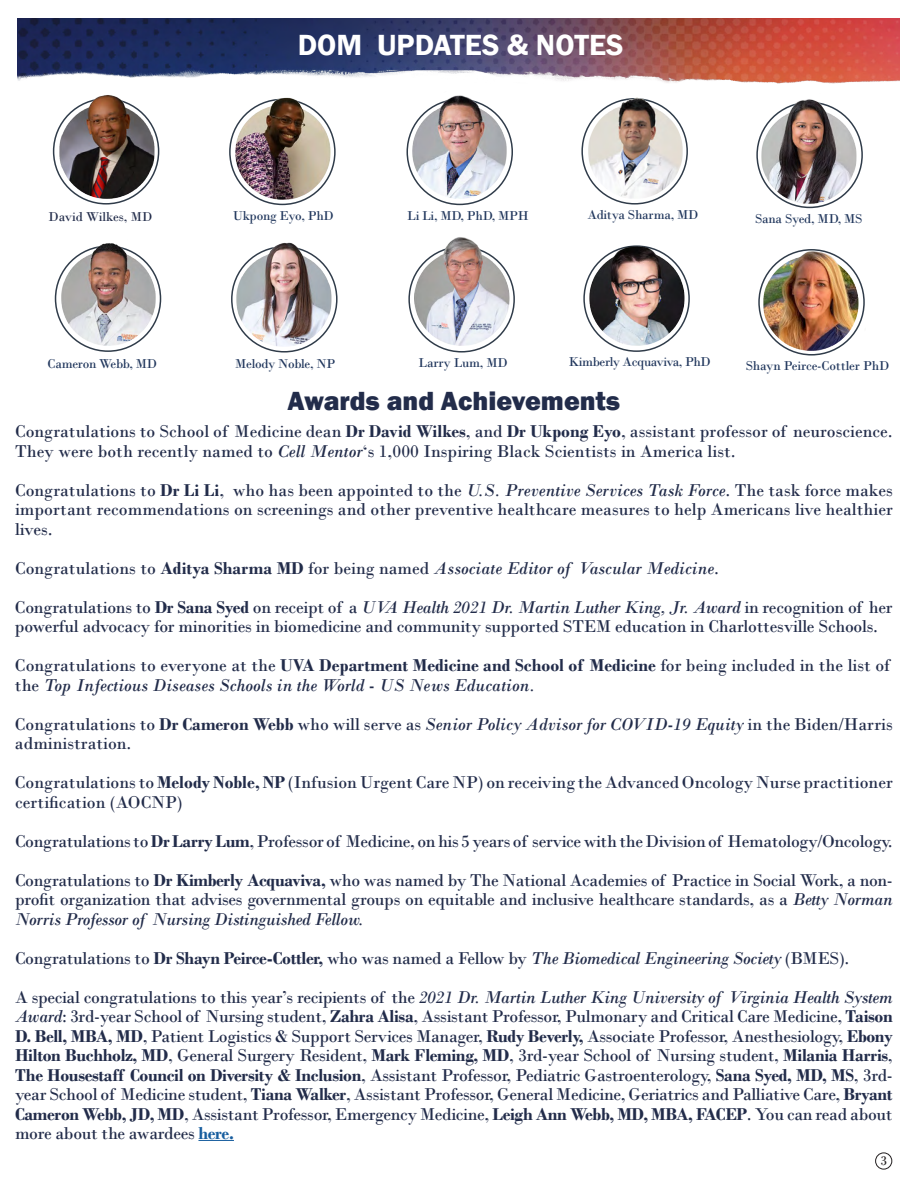
<style>
.page{position:relative;width:918px;height:1188px;background:#fff}
.page>*{position:absolute;margin:0;border:0;box-sizing:border-box;transform-origin:0 0}
.t1{font:600 30px "Franklin Gothic";color:#fff}
.t2{font:800 27px "Franklin Gothic";color:#222c4a}
.t3{font:18px/19.5px "Bodoni";letter-spacing:-.015em;color:#222c4a}
.t4{font:italic 18px/39px "Bodoni";color:#222c4a}
.t5{font:13.5px "Bodoni";letter-spacing:-.02em;color:#20365c}
.t6{font:13.5px "Bodoni";color:#222c4a}
.t7{font:13.5px "Bodoni";color:#231f20}
.s1{font-weight:700}
.s2{font-style:italic}
.s3{font-style:normal}
.s4{font-weight:700;font-style:normal}
.s5{font-weight:700;color:#175d9e}
</style>
<div class="page">
<img style="left:18px;top:19px;width:882px;height:65px">
<hr style="left:198px;top:1140px;width:36px;height:1px;background:#175d9e">
<img style="left:408px;top:237px;width:107px;height:111px">
<img style="left:54px;top:243px;width:108px;height:104px">
<img style="left:52px;top:95px;width:108px;height:106px">
<img style="left:583px;top:245px;width:107px;height:103px">
<img style="left:406px;top:95px;width:107px;height:106px">
<img style="left:756px;top:99px;width:107px;height:106px">
<img style="left:758px;top:249px;width:107px;height:104px">
<img style="left:231px;top:242px;width:107px;height:107px">
<img style="left:581px;top:97px;width:107px;height:104px">
<img style="left:229px;top:97px;width:107px;height:105px">
<div style="left:875px;top:1153px;width:17px;height:16px;border:1px solid #231f20;border-radius:50%"></div>
<h1 class="t1" style="left:298px;top:27px;width:327px">DOM UPDATES &amp; NOTES</h1>
<p class="t6" style="left:49px;top:209px;width:105px">David Wilkes, MD</p>
<p class="t5" style="left:233px;top:208px;width:103px">Ukpong Eyo, PhD</p>
<p class="t5" style="left:407px;top:207px;width:123px">Li Li, MD, PhD, MPH</p>
<p class="t5" style="left:587px;top:207px;width:113px">Aditya Sharma, MD</p>
<p class="t5" style="left:755px;top:211px;width:109px">Sana Syed, MD, MS</p>
<p class="t5" style="left:48px;top:356px;width:111px">Cameron Webb, MD</p>
<p class="t5" style="left:235px;top:355px;width:102px">Melody Noble, NP</p>
<p class="t5" style="left:419px;top:355px;width:91px">Larry Lum, MD</p>
<p class="t5" style="left:569px;top:354px;width:144px">Kimberly Acquaviva, PhD</p>
<p class="t5" style="left:746px;top:358px;width:145px">Shayn Peirce-Cottler PhD</p>
<h2 class="t2" style="left:287px;top:383px;width:334px">Awards and Achievements</h2>
<p class="t3" style="left:15px;top:422px;width:879px">Congratulations to School of Medicine dean <span class="s1">Dr David Wilkes</span>, and <span class="s1">Dr Ukpong Eyo</span>, assistant professor of neuroscience.<br>They were both recently named to <span class="s2">Cell Mentor</span>‘s 1,000 Inspiring Black Scientists in America list.</p>
<p class="t3" style="left:15px;top:480px;width:879px;text-align:justify">Congratulations to <span class="s1">Dr Li Li</span>, who has been appointed to the <span class="s2">U.S. Preventive Services Task Force</span>. The task force makes important recommendations on screenings and other preventive healthcare measures to help Americans live healthier lives.</p>
<p class="t3" style="left:15px;top:548px;width:879px;line-height:39px">Congratulations to <span class="s1">Aditya Sharma MD</span> for being named <span class="s2">Associate Editor of Vascular Medicine</span>.<br>Congratulations to <span class="s1">Dr Sana Syed</span> on receipt of a <span class="s2">UVA Health 2021 Dr. Martin Luther King, Jr. Award</span> in recognition of her</p>
<p class="t3" style="left:15px;top:607px;width:877px;line-height:39px">powerful advocacy for minorities in biomedicine and community supported STEM education in Charlottesville Schools.<br>Congratulations to everyone at the <span class="s1">UVA Department Medicine and School of Medicine</span> for being included in the list of</p>
<p class="t4" style="left:15px;top:665px;width:879px"><span class="s3">the</span> Top Infectious Diseases Schools in the World - US News Education.<br><span class="s3">Congratulations to</span> <span class="s4">Dr Cameron Webb</span> <span class="s3">who will serve as</span> Senior Policy Advisor for COVID-19 Equity <span class="s3">in the Biden/Harris</span></p>
<p class="t3" style="left:15px;top:724px;width:879px;line-height:39px">administration.<br>Congratulations to <span class="s1">Melody Noble, NP</span> (Infusion Urgent Care NP) on receiving the Advanced Oncology Nurse practitioner</p>
<p class="t3" style="left:15px;top:782px;width:879px;line-height:39px">certification (AOCNP)<br>Congratulations to <span class="s1">Dr Larry Lum</span>, Professor of Medicine, on his 5 years of service with the Division of Hematology/Oncology.<br>Congratulations to <span class="s1">Dr Kimberly Acquaviva,</span> who was named by The National Academies of Practice in Social Work, a non-</p>
<p class="t3" style="left:15px;top:890px;width:879px">profit organization that advises governmental groups on equitable and inclusive healthcare standards, as a <span class="s2">Betty Norman<br>Norris Professor of Nursing Distinguished Fellow.</span></p>
<p class="t3" style="left:15px;top:938px;width:879px;line-height:39px">Congratulations to <span class="s1">Dr Shayn Peirce-Cottler,</span> who was named a Fellow by <span class="s2">The Biomedical Engineering Society</span> (BMES).<br>A special congratulations to this year’s recipients of the <span class="s2">2021 Dr. Martin Luther King University of Virginia Health System</span></p>
<p class="t3" style="left:15px;top:1007px;width:879px;text-align:justify"><span class="s2">Award</span>: 3rd-year School of Nursing student, <span class="s1">Zahra Alisa</span>, Assistant Professor, Pulmonary and Critical Care Medicine, <span class="s1">Taison D. Bell, MBA, MD</span>, Patient Logistics &amp; Support Services Manager, <span class="s1">Rudy Beverly,</span> Associate Professor, Anesthesiology, <span class="s1">Ebony Hilton Buchholz, MD</span>, General Surgery Resident, <span class="s1">Mark Fleming, MD</span>, 3rd-year School of Nursing student, <span class="s1">Milania Harris</span>, <span class="s1">The Housestaff Council on Diversity &amp; Inclusion</span>, Assistant Professor, Pediatric Gastroenterology, <span class="s1">Sana Syed, MD, MS</span>, 3rd&shy;year School of Medicine student, <span class="s1">Tiana Walker</span>, Assistant Professor, General Medicine, Geriatrics and Palliative Care, <span class="s1">Bryant Cameron Webb, JD, MD</span>, Assistant Professor, Emergency Medicine, <span class="s1">Leigh Ann Webb, MD, MBA, FACEP</span>. You can read about more about the awardees <span class="s5">here.</span></p>
<p class="t7" style="left:880px;top:1152px;width:8px">3</p>
</div>
